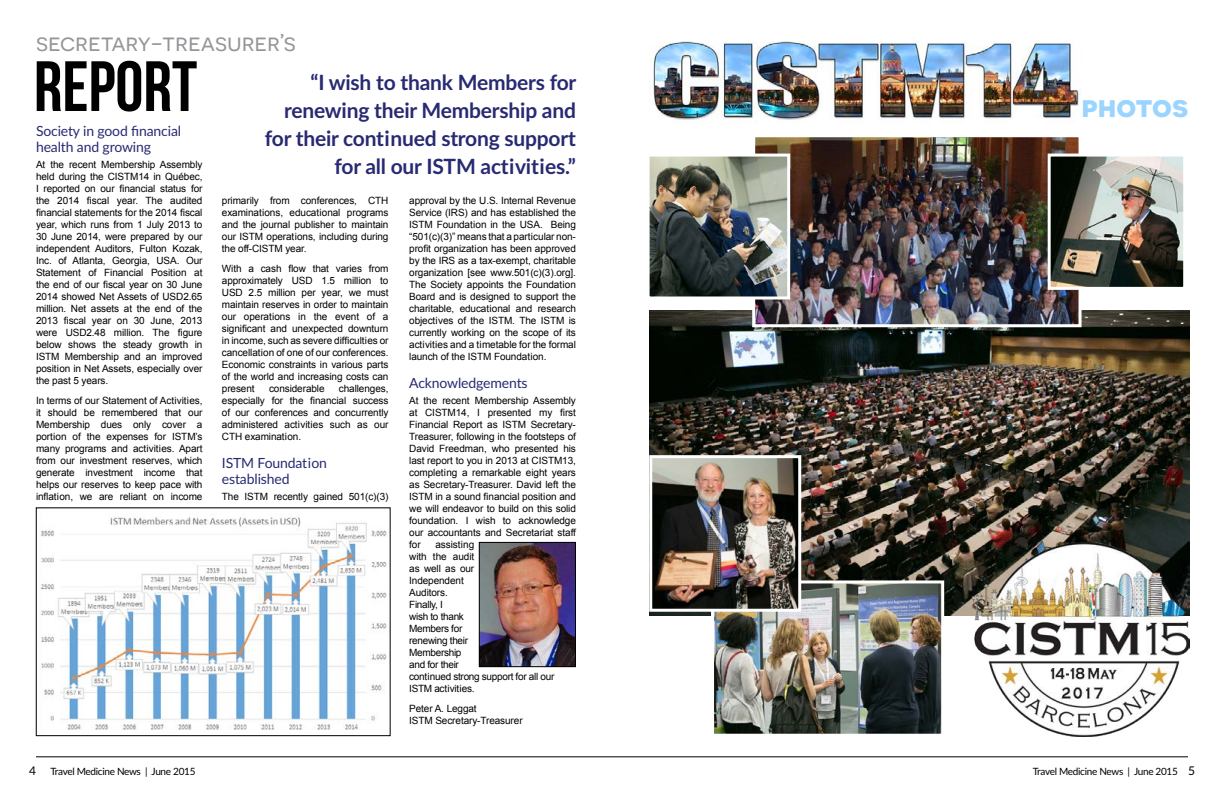
<style>
.page{position:relative;width:1224px;height:792px;background:#fff}
.page>*{position:absolute;margin:0;border:0;box-sizing:border-box;transform-origin:0 0}
.t1{font:71px "Bebas Neue";color:#000}
.t2{font:700 30px "Novecentosanswide";color:#9bd4ff}
.t3{font:24px "Novecentosanswide";color:#939598}
.t4{font:700 21px "Lato";color:#282a72}
.t5{font:14px/16px "Lato";letter-spacing:-.01em;color:#282a72}
.t6{font:10px/12px "Arial";letter-spacing:-.01em;color:#000;text-align:justify}
.t7{font:10px/12px "Arial";letter-spacing:-.03em;color:#000}
.t8{font:10px "Lato";letter-spacing:-.03em;color:#000}
.s1{font-size:12px}
</style>
<div class="page">
<hr style="left:36px;top:757px;width:1152px;height:1px;background:#000">
<img style="left:481px;top:544px;width:93px;height:121px">
<div style="left:479px;top:542px;width:97px;height:125px;border:1px solid #000"></div>
<img style="left:40px;top:517px;width:347px;height:213px">
<div style="left:36px;top:508px;width:354px;height:228px;border:1px solid #000"></div>
<img style="left:649px;top:310px;width:540px;height:306px">
<img style="left:653px;top:42px;width:428px;height:78px">
<img style="left:756px;top:138px;width:322px;height:185px">
<div style="left:752px;top:134px;width:330px;height:193px;border:3px solid #fff"></div>
<img style="left:651px;top:158px;width:135px;height:137px">
<div style="left:647px;top:154px;width:143px;height:145px;border:3px solid #fff"></div>
<img style="left:1052px;top:158px;width:130px;height:128px">
<div style="left:1048px;top:154px;width:138px;height:136px;border:3px solid #fff"></div>
<img style="left:715px;top:584px;width:225px;height:149px">
<div style="left:711px;top:580px;width:233px;height:157px;border:3px solid #fff"></div>
<img style="left:653px;top:459px;width:144px;height:149px">
<div style="left:649px;top:455px;width:152px;height:157px;border:3px solid #fff"></div>
<img style="left:972px;top:542px;width:217px;height:195px">
<h3 class="t3" style="left:36px;top:28px;width:261px">secretary-treasurer’s</h3>
<h1 class="t1" style="left:34px;top:48px;width:165px">REPORT</h1>
<h3 class="t4" style="left:310px;top:67px;width:267px">“I wish to thank Members for</h3>
<h3 class="t4" style="left:284px;top:95px;width:293px">renewing their Membership and</h3>
<h3 class="t4" style="left:265px;top:123px;width:313px">for their continued strong support</h3>
<h3 class="t4" style="left:335px;top:151px;width:105px">for all our ISTM</h3>
<h3 class="t4" style="left:481px;top:151px;width:97px">activities.”</h3>
<h3 class="t5" style="left:36px;top:122px;width:147px">Society in good financial health and growing</h3>
<p class="t6" style="left:36px;top:158px;width:168px">At the recent Membership Assembly held during the CISTM14 in Québec, I reported on our financial status for the 2014 fiscal year. The audited financial statements for the 2014 fiscal year, which runs from 1 July 2013 to 30 June 2014, were prepared by our independent Auditors, Fulton Kozak, Inc. of Atlanta, Georgia, USA. Our Statement of Financial Position at the end of our fiscal year on 30 June 2014 showed Net Assets of USD2.65 million. Net assets at the end of the 2013 fiscal year on 30 June, 2013 were USD2.48 million. The figure below shows the steady growth in ISTM Membership and an improved position in Net Assets, especially over the past 5 years.</p>
<p class="t6" style="left:36px;top:394px;width:168px">In terms of our Statement of Activities, it should be remembered that our Membership dues only cover a portion of the expenses for ISTM’s many programs and activities. Apart from our investment reserves, which generate investment income that helps our reserves to keep pace with inflation, we are reliant on income</p>
<p class="t6" style="left:222px;top:194px;width:168px">primarily from conferences, CTH examinations, educational programs and the journal publisher to maintain our ISTM operations, including during the off-CISTM year.</p>
<p class="t6" style="left:222px;top:262px;width:168px">With a cash flow that varies from approximately USD 1.5 million to USD 2.5 million per year, we must maintain reserves in order to maintain our operations in the event of a significant and unexpected downturn in income, such as severe difficulties or cancellation of one of our conferences.<br>Economic constraints in various parts of the world and increasing costs can present</p>
<p class="t6" style="left:409px;top:194px;width:168px">approval by the U.S. Internal Revenue Service (IRS) and has established the ISTM Foundation in the USA. Being “501(c)(3)” means that a particular non&shy;profit organization has been approved by the IRS as a tax-exempt, charitable organization [see www.501(c)(3).org].<br>The Society appoints the Foundation Board and is designed to support the charitable, educational and research objectives of the ISTM. The ISTM is currently working on the scope of its activities and a timetable for the formal launch of the ISTM Foundation.</p>
<h3 class="t5" style="left:409px;top:374px;width:120px">Acknowledgements</h3>
<p class="t6" style="left:409px;top:394px;width:168px">At the recent Membership Assembly at CISTM14, I presented my first Financial Report as ISTM Secretary-Treasurer, following in the footsteps of David Freedman, who presented his last report to you in 2013 at CISTM13, completing a remarkable eight years as Secretary-Treasurer. David left the ISTM in a sound financial position and we will endeavor to build on this solid foundation. I wish to acknowledge our accountants and Secretariat staff for</p>
<p class="t6" style="left:222px;top:382px;width:168px;text-indent:117px">challenges, especially for the financial success of our conferences and concurrently administered activities such as our CTH examination.</p>
<h3 class="t5" style="left:222px;top:454px;width:107px">ISTM Foundation established</h3>
<p class="t6" style="left:222px;top:490px;width:168px">The ISTM recently gained 501(c)(3)</p>
<p class="t6" style="left:269px;top:382px;width:57px">considerable</p>
<p class="t7" style="left:409px;top:538px;width:147px;text-indent:26px">assisting<br>with the audit<br>as well as our<br>Independent<br>Auditors.<br>Finally, I<br>wish to thank<br>Members for<br>renewing their<br>Membership<br>and for their<br>continued strong support for all our<br>ISTM activities.</p>
<p class="t6" style="left:409px;top:702px;width:115px">Peter A. Leggat<br>ISTM Secretary-Treasurer</p>
<h2 class="t2" style="left:1082px;top:88px;width:108px">PHOTOS</h2>
<p class="t8" style="left:29px;top:764px;width:168px"><span class="s1">4</span> Travel Medicine News | June 2015</p>
<p class="t8" style="left:1033px;top:764px;width:164px">Travel Medicine News | June 2015 <span class="s1">5</span></p>
</div>
